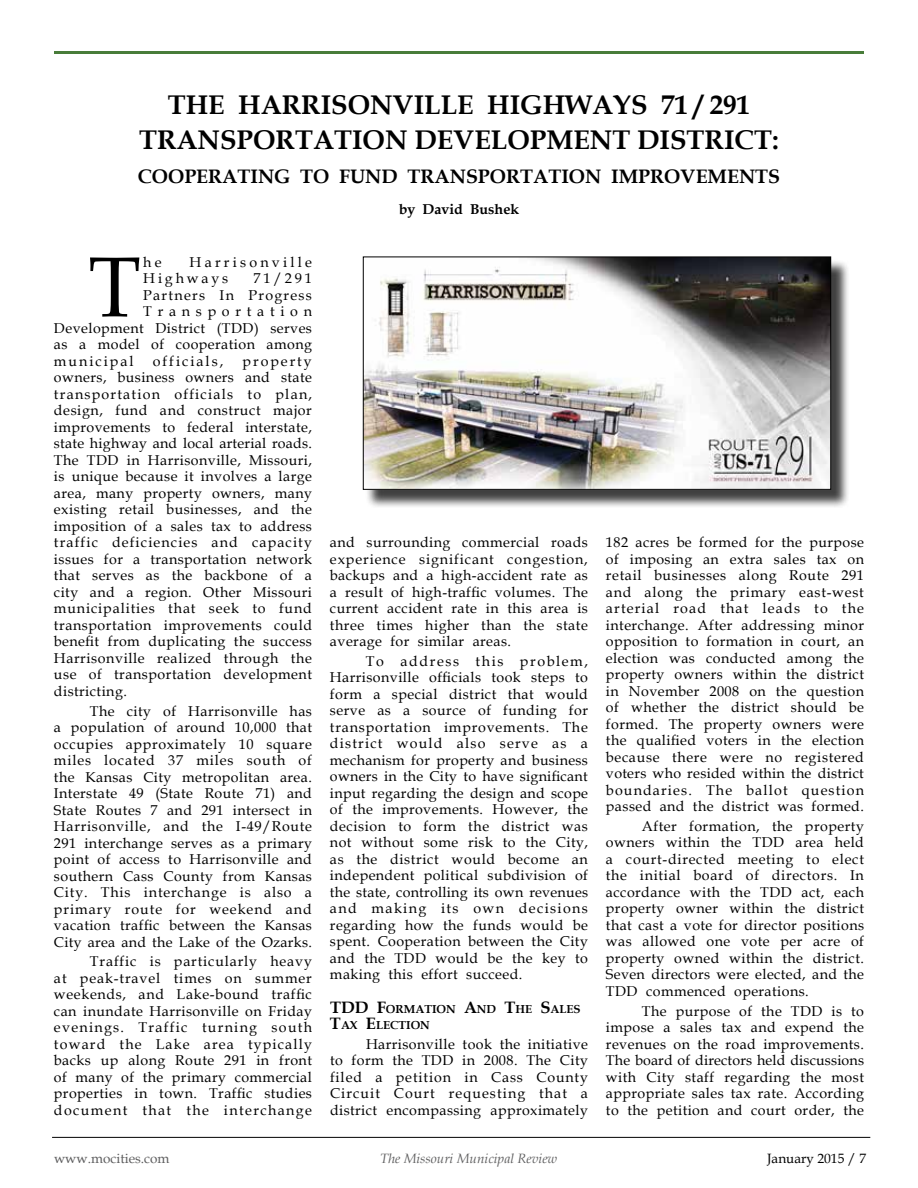
<style>
.page{position:relative;width:918px;height:1188px;background:#fff}
.page>*{position:absolute;margin:0;border:0;box-sizing:border-box;transform-origin:0 0}
.t1{font:85.2px "Book Antiqua";color:#000}
.t2{font:700 27px/34.5px "Book Antiqua";color:#000;text-align:center}
.t3{font:700 19.5px "Book Antiqua";color:#000}
.t4{font:14.25px/16.5px "Book Antiqua";letter-spacing:.03em;color:#000;text-align:justify}
.t5{font:14.25px/16.5px "Book Antiqua";letter-spacing:.225em;color:#000}
.t6{font:14.25px "Book Antiqua";letter-spacing:.14em;color:#000}
.t7{font:14.25px "Book Antiqua";letter-spacing:.09em;color:#000}
.t8{font:14.25px "Book Antiqua";letter-spacing:.4em;color:#000}
.t9{font:700 14.25px "Book Antiqua";color:#000}
.t10{font:italic 13.5px "Book Antiqua";color:#5e5e5f}
.t11{font:13.5px "Book Antiqua";color:#5e5e5f}
.t12{font:13.5px "Book Antiqua";color:#000}
.t13{font:700 11.55px/16.5px "Book Antiqua";color:#000}
.s1{font-size:16.5px}
</style>
<div class="page">
<hr style="left:52px;top:1137px;width:818px;height:1px;background:#000">
<hr style="left:54px;top:51px;width:810px;height:3px;background:#487c39">
<div style="left:365px;top:259px;width:485px;height:249px;background:#000;opacity:.75"></div>
<img style="left:365px;top:259px;width:464px;height:229px">
<div style="left:363px;top:257px;width:468px;height:233px;border:1px solid #000"></div>
<h2 class="t2" style="left:139px;top:88px;width:641px">THE HARRISONVILLE HIGHWAYS 71 / 291<br>TRANSPORTATION DEVELOPMENT DISTRICT:</h2>
<h3 class="t3" style="left:138px;top:163px;width:644px">COOPERATING TO FUND TRANSPORTATION IMPROVEMENTS</h3>
<p class="t9" style="left:399px;top:199px;width:122px">by David Bushek</p>
<h1 class="t1" style="left:89px;top:228px;width:54px">T</h1>
<p class="t4" style="left:143px;top:253px;width:20px">he</p>
<p class="t5" style="left:143px;top:253px;width:170px;text-indent:46px">Harrisonville<br>Highways</p>
<p class="t4" style="left:254px;top:270px;width:60px">71/291</p>
<p class="t7" style="left:143px;top:285px;width:170px">Partners In Progress</p>
<p class="t8" style="left:143px;top:302px;width:170px">Transportation</p>
<p class="t4" style="left:54px;top:319px;width:260px">Development District (TDD) serves</p>
<p class="t4" style="left:54px;top:336px;width:260px">as a model of cooperation among</p>
<p class="t6" style="left:54px;top:351px;width:81px">municipal</p>
<p class="t6" style="left:153px;top:351px;width:72px">officials,</p>
<p class="t4" style="left:54px;top:352px;width:260px;text-indent:189px">property owners, business owners and state transportation officials to plan, design, fund and construct major improvements to federal interstate, state highway and local arterial roads.<br>The TDD in Harrisonville, Missouri, is unique because it involves a large area, many property owners, many existing retail businesses, and the imposition of a sales tax to address traffic deficiencies and capacity issues for a transportation network that serves as the backbone of a city and a region. Other Missouri municipalities that seek to fund transportation improvements could benefit from duplicating the success Harrisonville realized through the use of transportation development districting.</p>
<p class="t4" style="left:54px;top:702px;width:260px;text-indent:36px">The city of Harrisonville has a population of around 10,000 that occupies approximately 10 square miles located 37 miles south of the Kansas City metropolitan area.<br>Interstate 49 (State Route 71) and State Routes 7 and 291 intersect in Harrisonville, and the I-49/Route 291 interchange serves as a primary point of access to Harrisonville and southern Cass County from Kansas City. This interchange is also a primary route for weekend and vacation traffic between the Kansas City area and the Lake of the Ozarks.</p>
<p class="t4" style="left:54px;top:953px;width:260px;text-indent:36px">Traffic is particularly heavy at peak-travel times on summer weekends, and Lake-bound traffic can inundate Harrisonville on Friday evenings. Traffic turning south toward the Lake area typically backs up along Route 291 in front of many of the primary commercial properties in town. Traffic studies document that the interchange</p>
<p class="t4" style="left:330px;top:534px;width:260px">and surrounding commercial roads experience significant congestion, backups and a high-accident rate as a result of high-traffic volumes. The current accident rate in this area is three times higher than the state average for similar areas.</p>
<p class="t4" style="left:330px;top:652px;width:260px;text-indent:36px">To address this problem, Harrisonville officials took steps to form a special district that would serve as a source of funding for transportation improvements. The district would also serve as a mechanism for property and business owners in the City to have significant input regarding the design and scope of the improvements. However, the decision to form the district was not without some risk to the City, as the district would become an independent political subdivision of the state, controlling its own revenues and making its own decisions regarding how the funds would be spent. Cooperation between the City and the TDD would be the key to making this effort succeed.</p>
<p class="t13" style="left:330px;top:1000px;width:252px"><span class="s1">TDD F</span>ORMATION <span class="s1">A</span>ND <span class="s1">T</span>HE <span class="s1">S</span>ALES<br><span class="s1">T</span>AX <span class="s1">E</span>LECTION</p>
<p class="t4" style="left:330px;top:1035px;width:260px;text-indent:36px">Harrisonville took the initiative to form the TDD in 2008. The City filed a petition in Cass County Circuit Court requesting that a district encompassing approximately</p>
<p class="t4" style="left:606px;top:534px;width:260px">182 acres be formed for the purpose of imposing an extra sales tax on retail businesses along Route 291 and along the primary east-west arterial road that leads to the interchange. After addressing minor opposition to formation in court, an election was conducted among the property owners within the district in November 2008 on the question of whether the district should be formed. The property owners were the qualified voters in the election because there were no registered voters who resided within the district boundaries. The ballot question passed and the district was formed.</p>
<p class="t4" style="left:606px;top:817px;width:260px;text-indent:36px">After formation, the property owners within the TDD area held a court-directed meeting to elect the initial board of directors. In accordance with the TDD act, each property owner within the district that cast a vote for director positions was allowed one vote per acre of property owned within the district.<br>Seven directors were elected, and the TDD commenced operations.</p>
<p class="t4" style="left:606px;top:1002px;width:260px;text-indent:36px">The purpose of the TDD is to impose a sales tax and expend the revenues on the road improvements.<br>The board of directors held discussions with City staff regarding the most appropriate sales tax rate. According to the petition and court order, the</p>
<p class="t11" style="left:54px;top:1149px;width:117px">www.mocities.com</p>
<p class="t10" style="left:380px;top:1149px;width:179px">The Missouri Municipal Review</p>
<p class="t12" style="left:767px;top:1149px;width:101px">January 2015 / 7</p>
</div>
